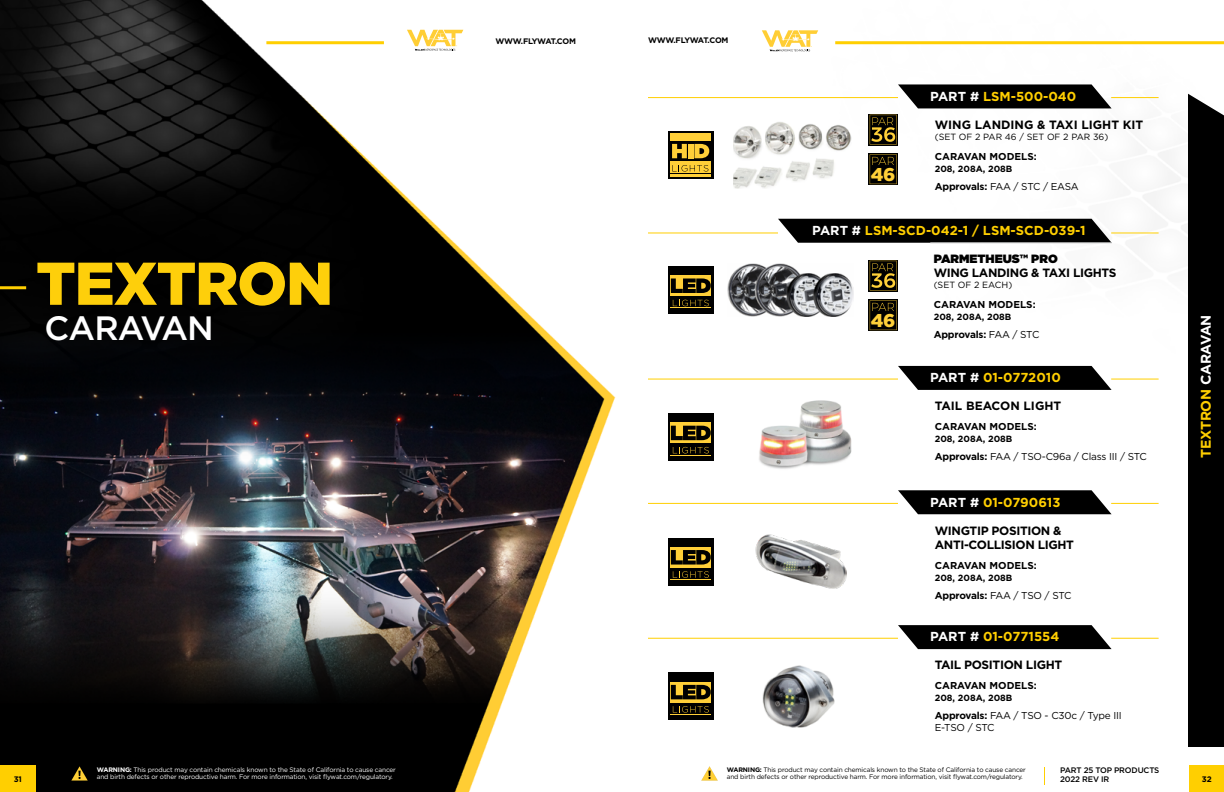
<style>
.page{position:relative;width:1224px;height:792px;background:#fff}
.page>*{position:absolute;margin:0;border:0;box-sizing:border-box;transform-origin:0 0}
.t1{font:900 60.2px "Gotham";letter-spacing:-.02em;color:#fecf0b}
.t2{font:500 33.7px "Gotham";letter-spacing:-.025em;color:#fff}
.t3{font:900 18.5px "Gotham";color:#ffd039}
.t4{font:700 14px "Gotham";letter-spacing:-.02em;color:#ffcf01}
.t5{font:700 13px "Gotham";color:#ffcf01}
.t6{font:700 12px/14.4px "Gotham";letter-spacing:-.03em;color:#000}
.t7{font:700 12px "Gotham";color:#000}
.t8{font:900 12px "Gotham";color:#000}
.t9{font:10px/12px "Gotham";letter-spacing:-.03em;color:#000}
.t10{font:700 10px "Gotham";color:#000}
.t11{font:700 10px "Gotham";letter-spacing:-.02em;color:#000}
.t12{font:700 9px "Gotham";color:#000}
.t13{font:9px "Gotham";color:#000}
.t14{font:700 8px "Gotham";letter-spacing:-.035em;color:#000}
.t15{font:500 8px "Gotham";letter-spacing:-.02em;color:#000}
.t16{font:6.5px/7.8px "Gotham";letter-spacing:-.02em;color:#fff}
.t17{font:6.5px/7.8px "Gotham";letter-spacing:-.02em;color:#000}
.s1{color:#fff}
.s2{font-weight:700}
.s3{font-weight:400}
</style>
<div class="page">
<img style="left:0;top:0;width:1224px;height:792px">
<svg style="left:407px;top:30px;width:56px;height:21px"></svg>
<svg style="left:762px;top:30px;width:56px;height:21px"></svg>
<hr style="left:266px;top:41px;width:118px;height:3px;background:#ffcf01">
<hr style="left:835px;top:41px;width:389px;height:3px;background:#ffcf01">
<svg style="left:71px;top:766px;width:17px;height:15px"></svg>
<svg style="left:701px;top:766px;width:17px;height:15px"></svg>
<div style="left:0;top:765px;width:36px;height:27px;background:#ffcf01"></div>
<div style="left:1189px;top:765px;width:35px;height:27px;background:#ffcf01"></div>
<svg style="left:1044px;top:767px;width:1px;height:18px"></svg>
<div style="left:1188px;top:94px;width:36px;height:653px;background:#000"></div>
<hr style="left:0;top:286px;width:26px;height:3px;background:#ffcf01">
<img style="left:756px;top:531px;width:90px;height:61px">
<img style="left:733px;top:121px;width:119px;height:67px">
<img style="left:756px;top:398px;width:98px;height:73px">
<img style="left:761px;top:666px;width:76px;height:61px">
<svg style="left:898px;top:84px;width:214px;height:24px;background:#1c1c1c"></svg>
<hr style="left:648px;top:97px;width:250px;height:1px;background:#ffcf01">
<hr style="left:1111px;top:97px;width:48px;height:1px;background:#ffcf01">
<svg style="left:668px;top:132px;width:45px;height:47px"></svg>
<svg style="left:672px;top:144px;width:15px;height:14px"></svg>
<div style="left:688px;top:144px;width:5px;height:14px;background:#ffcf38"></div>
<svg style="left:694px;top:144px;width:15px;height:14px"></svg>
<div style="left:670px;top:134px;width:41px;height:7px;background:#ffcf38"></div>
<div style="left:670px;top:161px;width:41px;height:16px;background:#ffcf38"></div>
<svg style="left:672px;top:165px;width:36px;height:7px"></svg>
<hr style="left:670px;top:173px;width:42px;height:1px;background:#000">
<svg style="left:869px;top:153px;width:29px;height:32px"></svg>
<svg style="left:870px;top:154px;width:27px;height:30px"></svg>
<div style="left:869px;top:114px;width:29px;height:32px;background:#6d5818"></div>
<svg style="left:870px;top:115px;width:27px;height:29px"></svg>
<div style="left:668px;top:266px;width:45px;height:48px;background:#000"></div>
<div style="left:670px;top:276px;width:41px;height:20px;background:#ffcf38"></div>
<svg style="left:671px;top:278px;width:40px;height:15px"></svg>
<svg style="left:673px;top:300px;width:36px;height:6px"></svg>
<hr style="left:670px;top:308px;width:41px;height:1px;background:#ffcf38">
<div style="left:668px;top:413px;width:45px;height:48px;background:#000"></div>
<svg style="left:670px;top:423px;width:41px;height:20px"></svg>
<svg style="left:671px;top:426px;width:40px;height:14px"></svg>
<svg style="left:673px;top:447px;width:36px;height:6px"></svg>
<hr style="left:670px;top:455px;width:41px;height:1px;background:#ffcf38">
<div style="left:668px;top:538px;width:45px;height:47px;background:#000"></div>
<div style="left:670px;top:547px;width:41px;height:20px;background:#ffcf38"></div>
<svg style="left:671px;top:550px;width:40px;height:15px"></svg>
<svg style="left:673px;top:571px;width:36px;height:7px"></svg>
<hr style="left:670px;top:579px;width:41px;height:1px;background:#ffcf38">
<div style="left:668px;top:673px;width:45px;height:47px;background:#000"></div>
<svg style="left:670px;top:682px;width:41px;height:20px"></svg>
<svg style="left:671px;top:685px;width:40px;height:14px"></svg>
<svg style="left:673px;top:706px;width:36px;height:7px"></svg>
<hr style="left:670px;top:714px;width:41px;height:1px;background:#ffcf38">
<img style="left:728px;top:264px;width:126px;height:52px">
<svg style="left:869px;top:299px;width:29px;height:32px"></svg>
<svg style="left:870px;top:300px;width:27px;height:30px"></svg>
<svg style="left:778px;top:219px;width:334px;height:24px;background:#101010"></svg>
<hr style="left:648px;top:233px;width:130px;height:1px;background:#ffcf01">
<hr style="left:1111px;top:233px;width:48px;height:1px;background:#ffcf01">
<hr style="left:930px;top:242px;width:182px;height:1px;background:#b0b1b1">
<div style="left:869px;top:260px;width:29px;height:32px;background:#6d5818"></div>
<svg style="left:870px;top:261px;width:27px;height:29px"></svg>
<svg style="left:898px;top:366px;width:214px;height:24px;background:#191919"></svg>
<svg style="left:898px;top:490px;width:214px;height:24px;background:#1a1a1a"></svg>
<svg style="left:898px;top:625px;width:214px;height:24px;background:#191919"></svg>
<hr style="left:648px;top:379px;width:250px;height:1px;background:#ffcf01">
<hr style="left:648px;top:503px;width:250px;height:1px;background:#ffcf01">
<hr style="left:648px;top:638px;width:250px;height:1px;background:#ffcf01">
<hr style="left:1111px;top:379px;width:48px;height:1px;background:#ffcf01">
<hr style="left:1111px;top:503px;width:48px;height:1px;background:#ffcf01">
<hr style="left:1111px;top:638px;width:48px;height:1px;background:#ffcf01">
<h1 class="t1" style="left:36px;top:242px;width:299px">TEXTRON</h1>
<h2 class="t2" style="left:45px;top:306px;width:171px">CARAVAN</h2>
<p class="t14" style="left:495px;top:36px;width:82px">WWW.FLYWAT.COM</p>
<p class="t14" style="left:648px;top:35px;width:82px">WWW.FLYWAT.COM</p>
<h3 class="t3" style="left:871px;top:162px;width:26px">46</h3>
<h3 class="t5" style="left:930px;top:88px;width:148px"><span class="s1">PART #</span> LSM-500-040</h3>
<h3 class="t7" style="left:935px;top:117px;width:210px">WING LANDING &amp; TAXI LIGHT KIT</h3>
<h3 class="t13" style="left:935px;top:131px;width:175px">(SET OF 2 PAR 46 / SET OF 2 PAR 36)</h3>
<h3 class="t10" style="left:935px;top:149px;width:103px">CARAVAN MODELS:</h3>
<h3 class="t12" style="left:935px;top:162px;width:79px">208, 208A, 208B</h3>
<h3 class="t9" style="left:935px;top:180px;width:146px"><span class="s2">Approvals:</span> FAA / STC / EASA</h3>
<h3 class="t5" style="left:812px;top:222px;width:275px"><span class="s1">PART #</span> LSM-SCD-042-1 / LSM-SCD-039-1</h3>
<h3 class="t8" style="left:934px;top:250px;width:126px">PARMETHEUS™ PRO</h3>
<h3 class="t6" style="left:934px;top:266px;width:184px">WING LANDING &amp; TAXI LIGHTS</h3>
<h3 class="t13" style="left:934px;top:279px;width:80px">(SET OF 2 EACH)</h3>
<h3 class="t10" style="left:934px;top:298px;width:103px">CARAVAN MODELS:</h3>
<h3 class="t12" style="left:934px;top:311px;width:79px">208, 208A, 208B</h3>
<h3 class="t11" style="left:934px;top:328px;width:107px">Approvals: <span class="s3">FAA / STC</span></h3>
<h3 class="t3" style="left:871px;top:308px;width:26px">46</h3>
<h3 class="t5" style="left:930px;top:369px;width:132px"><span class="s1">PART #</span> 01-0772010</h3>
<h3 class="t7" style="left:935px;top:398px;width:128px">TAIL BEACON LIGHT</h3>
<h3 class="t10" style="left:935px;top:420px;width:103px">CARAVAN MODELS:</h3>
<h3 class="t12" style="left:935px;top:433px;width:79px">208, 208A, 208B</h3>
<h3 class="t9" style="left:935px;top:451px;width:214px"><span class="s2">Approvals:</span> FAA / TSO-C96a / Class III / STC</h3>
<h3 class="t5" style="left:930px;top:493px;width:132px"><span class="s1">PART #</span> 01-0790613</h3>
<h3 class="t6" style="left:935px;top:523px;width:141px">WINGTIP POSITION &amp;<br>ANTI-COLLISION LIGHT</h3>
<h3 class="t10" style="left:935px;top:559px;width:103px">CARAVAN MODELS:</h3>
<h3 class="t12" style="left:935px;top:572px;width:79px">208, 208A, 208B</h3>
<h3 class="t9" style="left:935px;top:589px;width:138px"><span class="s2">Approvals:</span> FAA / TSO / STC</h3>
<h3 class="t5" style="left:930px;top:628px;width:131px"><span class="s1">PART #</span> 01-0771554</h3>
<h3 class="t6" style="left:935px;top:658px;width:129px">TAIL POSITION LIGHT</h3>
<h3 class="t10" style="left:935px;top:679px;width:103px">CARAVAN MODELS:</h3>
<h3 class="t12" style="left:935px;top:692px;width:79px">208, 208A, 208B</h3>
<h3 class="t9" style="left:935px;top:710px;width:189px"><span class="s2">Approvals:</span> FAA / TSO - C30c / Type III<br>E-TSO / STC</h3>
<p class="t16" style="left:97px;top:765px;width:301px"><span class="s2">WARNING:</span> This product may contain chemicals known to the State of California to cause cancer and birth defects or other reproductive harm. For more information, visit flywat.com/regulatory.</p>
<p class="t17" style="left:727px;top:765px;width:301px"><span class="s2">WARNING:</span> This product may contain chemicals known to the State of California to cause cancer and birth defects or other reproductive harm. For more information, visit flywat.com/regulatory.</p>
<p class="t15" style="left:1060px;top:765px;width:101px">PART 25 TOP PRODUCTS</p>
<p class="t14" style="left:14px;top:774px;width:10px">31</p>
<p class="t15" style="left:1060px;top:774px;width:51px">2022 REV IR</p>
<h3 class="t4" style="left:1196px;top:458px;width:145px;rotate:-90deg">TEXTRON <span class="s1">CARAVAN</span></h3>
<p class="t14" style="left:1202px;top:774px;width:11px">32</p>
</div>
